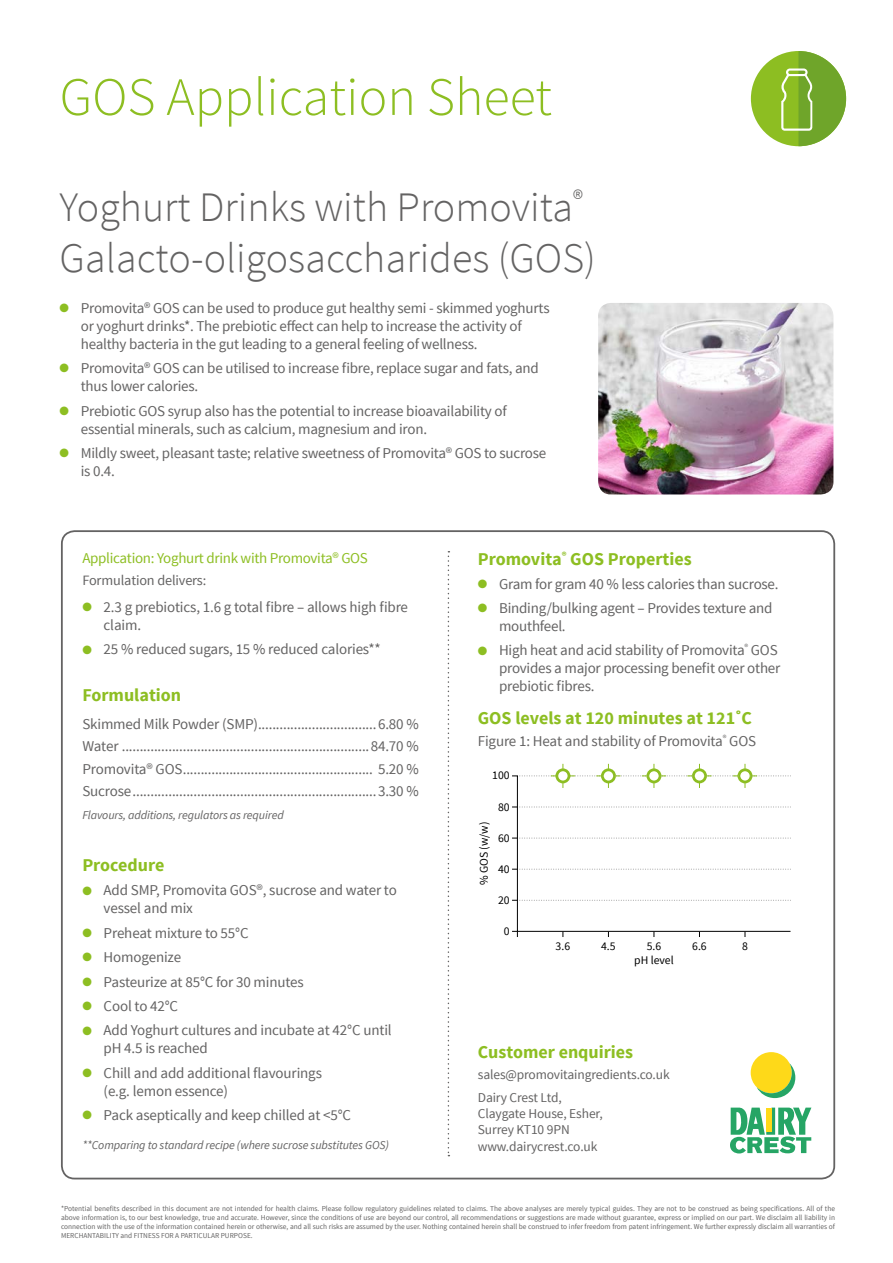
<style>
.page{position:relative;width:893px;height:1263px;background:#fff}
.page>*{position:absolute;margin:0;border:0;box-sizing:border-box;transform-origin:0 0}
.t1{font:300 54px "Source Sans Pro";color:#8dbe22}
.t2{font:300 42px/50.4px "Source Sans Pro";color:#646363}
.t3{font:700 18px "Source Sans Pro";color:#8dbe22}
.t4{font:15px/18px "Source Sans Pro";letter-spacing:-.015em;color:#646363}
.t5{font:15px "Source Sans Pro";letter-spacing:-.02em;color:#8dbe22}
.t6{font:14.25px "Source Sans Pro";letter-spacing:-.01em;color:#646363}
.t7{font:13.5px/16.6px "Source Sans Pro";letter-spacing:-.01em;color:#646363}
.t8{font:italic 12px "Source Sans Pro";letter-spacing:-.01em;color:#646363}
.t9{font:11.7px/14.5px "Source Sans Pro";color:#000;text-align:center}
.t10{font:7.5px/9px "Source Sans Pro";color:#646363;text-align:justify}
.s1{color:#8dbe22}
</style>
<div class="page">
<div style="left:751px;top:1052px;width:41px;height:41px;background:#fed919;border-radius:50%"></div>
<svg style="left:730px;top:1107px;width:81px;height:46px"></svg>
<div style="left:766px;top:1107px;width:6px;height:24px;background:#fed919"></div>
<svg style="left:757px;top:1063px;width:38px;height:35px"></svg>
<img style="left:598px;top:303px;width:235px;height:191px">
<svg style="left:448px;top:551px;width:1px;height:605px"></svg>
<div style="left:751px;top:51px;width:95px;height:95px;background:#8dbe22;border-radius:50%"></div>
<svg style="left:781px;top:51px;width:65px;height:95px"></svg>
<svg style="left:512px;top:764px;width:279px;height:173px"></svg>
<svg style="left:555px;top:768px;width:15px;height:15px"></svg>
<div style="left:558px;top:771px;width:10px;height:9px;background:#fff;border-radius:50%"></div>
<div style="left:604px;top:771px;width:9px;height:9px;background:#fff;border-radius:50%"></div>
<div style="left:649px;top:771px;width:10px;height:9px;background:#fff;border-radius:50%"></div>
<div style="left:695px;top:771px;width:9px;height:9px;background:#fff;border-radius:50%"></div>
<div style="left:740px;top:771px;width:10px;height:9px;background:#fff;border-radius:50%"></div>
<h1 class="t1" style="left:60px;top:64px;width:494px">GOS Application Sheet</h1>
<h2 class="t2" style="left:60px;top:182px;width:538px">Yoghurt Drinks with Promovita<sup>®<br></sup>Galacto-oligosaccharides (GOS)</h2>
<p class="t4" style="left:81px;top:299px;width:470px;text-indent:-21px"><span class="s1">●</span> Promovita® GOS can be used to produce gut healthy semi - skimmed yoghurts or yoghurt drinks*. The prebiotic effect can help to increase the activity of healthy bacteria in the gut leading to a general feeling of wellness.</p>
<p class="t4" style="left:81px;top:359px;width:459px;text-indent:-21px"><span class="s1">●</span> Promovita® GOS can be utilised to increase fibre, replace sugar and fats, and thus lower calories.</p>
<p class="t4" style="left:81px;top:402px;width:427px;text-indent:-21px"><span class="s1">●</span> Prebiotic GOS syrup also has the potential to increase bioavailability of essential minerals, such as calcium, magnesium and iron.</p>
<p class="t4" style="left:81px;top:444px;width:467px;text-indent:-21px"><span class="s1">●</span> Mildly sweet, pleasant taste; relative sweetness of Promovita® GOS to sucrose is 0.4.</p>
<p class="t5" style="left:82px;top:549px;width:287px">Application: Yoghurt drink with Promovita® GOS</p>
<p class="t6" style="left:82px;top:572px;width:125px">Formulation delivers:</p>
<p class="t4" style="left:104px;top:598px;width:306px;text-indent:-21px"><span class="s1">●</span> 2.3 g prebiotics, 1.6 g total fibre – allows high fibre claim.</p>
<p class="t4" style="left:82px;top:641px;width:300px"><span class="s1">●</span> 25 % reduced sugars, 15 % reduced calories**</p>
<p class="t3" style="left:82px;top:683px;width:100px">Formulation</p>
<p class="t4" style="left:82px;top:713px;width:338px;line-height:22.5px;text-align:justify">Skimmed Milk Powder (SMP).................................6.80 % Water .....................................................................84.70 % Promovita® GOS..................................................... 5.20 % Sucrose....................................................................3.30 %</p>
<p class="t8" style="left:82px;top:807px;width:203px">Flavours, additions, regulators as required</p>
<p class="t3" style="left:82px;top:853px;width:83px">Procedure</p>
<p class="t4" style="left:104px;top:882px;width:295px;text-indent:-21px"><span class="s1">●</span> Add SMP, Promovita GOS®, sucrose and water to vessel and mix</p>
<p class="t4" style="left:82px;top:924px;width:168px"><span class="s1">●</span> Preheat mixture to 55°C</p>
<p class="t4" style="left:82px;top:948px;width:100px"><span class="s1">●</span> Homogenize</p>
<p class="t4" style="left:82px;top:973px;width:223px"><span class="s1">●</span> Pasteurize at 85°C for 30 minutes</p>
<p class="t4" style="left:82px;top:997px;width:97px"><span class="s1">●</span> Cool to 42°C</p>
<p class="t4" style="left:104px;top:1021px;width:290px;text-indent:-21px"><span class="s1">●</span> Add Yoghurt cultures and incubate at 42°C until pH 4.5 is reached</p>
<p class="t4" style="left:104px;top:1064px;width:220px;text-indent:-21px"><span class="s1">●</span> Chill and add additional flavourings (e.g. lemon essence)</p>
<p class="t4" style="left:82px;top:1106px;width:270px"><span class="s1">●</span> Pack aseptically and keep chilled at &lt;5°C</p>
<p class="t8" style="left:82px;top:1137px;width:308px">**Comparing to standard recipe (where sucrose substitutes GOS)</p>
<p class="t3" style="left:478px;top:548px;width:215px">Promovita<sup>®</sup> GOS Properties</p>
<p class="t4" style="left:478px;top:575px;width:302px"><span class="s1">●</span> Gram for gram 40 % less calories than sucrose.</p>
<p class="t4" style="left:499px;top:599px;width:275px;text-indent:-21px"><span class="s1">●</span> Binding/bulking agent – Provides texture and mouthfeel.</p>
<p class="t4" style="left:499px;top:642px;width:283px;text-indent:-21px"><span class="s1">●</span> High heat and acid stability of Promovita<sup>®</sup> GOS provides a major processing benefit over other prebiotic fibres.</p>
<p class="t3" style="left:478px;top:706px;width:276px">GOS levels at 120 minutes at 121˚C</p>
<p class="t4" style="left:478px;top:732px;width:280px">Figure 1: Heat and stability of Promovita<sup>®</sup> GOS</p>
<p class="t9" style="left:492px;top:768px;width:19px">100</p>
<p class="t9" style="left:477px;top:885px;width:65px;rotate:-90deg">% GOS (w/w)</p>
<p class="t9" style="left:498px;top:799px;width:13px">80</p>
<p class="t9" style="left:498px;top:831px;width:13px">60</p>
<p class="t9" style="left:498px;top:862px;width:13px">40</p>
<p class="t9" style="left:498px;top:893px;width:13px">20</p>
<p class="t9" style="left:504px;top:924px;width:7px">0</p>
<p class="t9" style="left:556px;top:939px;width:16px">3.6</p>
<p class="t9" style="left:601px;top:939px;width:16px">4.5</p>
<p class="t9" style="left:634px;top:939px;width:41px">5.6<br>pH level</p>
<p class="t9" style="left:692px;top:939px;width:16px">6.6</p>
<p class="t9" style="left:742px;top:939px;width:7px">8</p>
<p class="t3" style="left:478px;top:1040px;width:157px">Customer enquiries</p>
<p class="t7" style="left:478px;top:1064px;width:193px;line-height:22.5px">sales@promovitaingredients.co.uk<br>Dairy Crest Ltd,</p>
<p class="t7" style="left:478px;top:1105px;width:126px">Claygate House, Esher,<br>Surrey KT10 9PN www.dairycrest.co.uk</p>
<p class="t10" style="left:61px;top:1204px;width:775px">*Potential benefits described in this document are not intended for health claims. Please follow regulatory guidelines related to claims. The above analyses are merely typical guides. They are not to be construed as being specifications. All of the above information is, to our best knowledge, true and accurate. However, since the conditions of use are beyond our control, all recommendations or suggestions are made without guarantee, express or implied on our part. We disclaim all liability in connection with the use of the information contained herein or otherwise, and all such risks are assumed by the user. Nothing contained herein shall be construed to infer freedom from patent infringement. We further expressly disclaim all warranties of MERCHANTABILITY and FITNESS FOR A PARTICULAR PURPOSE.</p>
</div>
